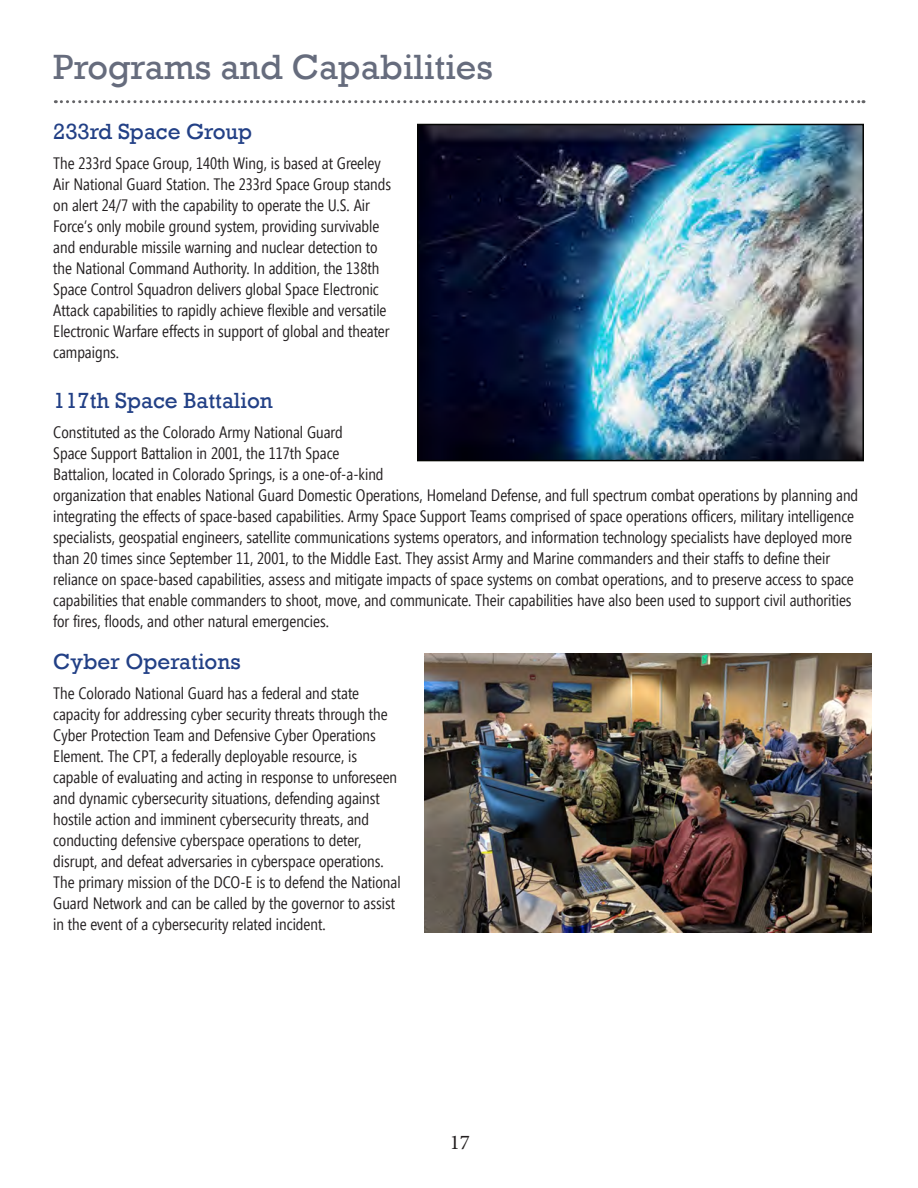
<style>
.page{position:relative;width:918px;height:1188px;background:#fff}
.page>*{position:absolute;margin:0;border:0;box-sizing:border-box;transform-origin:0 0}
.t1{font:36px "Rockwell";color:#666c7d}
.t2{font:22.5px "Rockwell";color:#224086}
.t3{font:21px "Minion Pro";color:#231f20}
.t4{font:16.5px/21px "Segoe Condensed";color:#231f20}
</style>
<div class="page">
<img style="left:420px;top:127px;width:441px;height:331px">
<div style="left:417px;top:124px;width:447px;height:337px;border:2px solid #040503"></div>
<svg style="left:55px;top:100px;width:809px;height:3px"></svg>
<img style="left:424px;top:653px;width:447px;height:279px">
<p class="t1" style="left:53px;top:46px;width:441px">Programs and Capabilities</p>
<p class="t2" style="left:53px;top:119px;width:201px">233rd Space Group</p>
<p class="t4" style="left:53px;top:153px;width:339px">The 233rd Space Group, 140th Wing, is based at Greeley Air National Guard Station. The 233rd Space Group stands on alert 24/7 with the capability to operate the U.S. Air Force’s only mobile ground system, providing survivable and endurable missile warning and nuclear detection to the National Command Authority. In addition, the 138th Space Control Squadron delivers global Space Electronic Attack capabilities to rapidly achieve flexible and versatile Electronic Warfare effects in support of global and theater campaigns.</p>
<p class="t2" style="left:53px;top:387px;width:221px">117th Space Battalion</p>
<p class="t4" style="left:53px;top:422px;width:806px">Constituted as the Colorado Army National Guard<br>Space Support Battalion in 2001, the 117th Space<br>Battalion, located in Colorado Springs, is a one-of-a-kind<br>organization that enables National Guard Domestic Operations, Homeland Defense, and full spectrum combat operations by planning and integrating the effects of space-based capabilities. Army Space Support Teams comprised of space operations officers, military intelligence specialists, geospatial engineers, satellite communications systems operators, and information technology specialists have deployed more than 20 times since September 11, 2001, to the Middle East. They assist Army and Marine commanders and their staffs to define their reliance on space-based capabilities, assess and mitigate impacts of space systems on combat operations, and to preserve access to space capabilities that enable commanders to shoot, move, and communicate. Their capabilities have also been used to support civil authorities for fires, floods, and other natural emergencies.</p>
<p class="t2" style="left:53px;top:648px;width:189px">Cyber Operations</p>
<p class="t4" style="left:53px;top:683px;width:349px">The Colorado National Guard has a federal and state capacity for addressing cyber security threats through the Cyber Protection Team and Defensive Cyber Operations Element. The CPT, a federally deployable resource, is capable of evaluating and acting in response to unforeseen and dynamic cybersecurity situations, defending against hostile action and imminent cybersecurity threats, and conducting defensive cyberspace operations to deter, disrupt, and defeat adversaries in cyberspace operations.<br>The primary mission of the DCO-E is to defend the National Guard Network and can be called by the governor to assist in the event of a cybersecurity related incident.</p>
<p class="t3" style="left:450px;top:1128px;width:22px">17</p>
</div>
